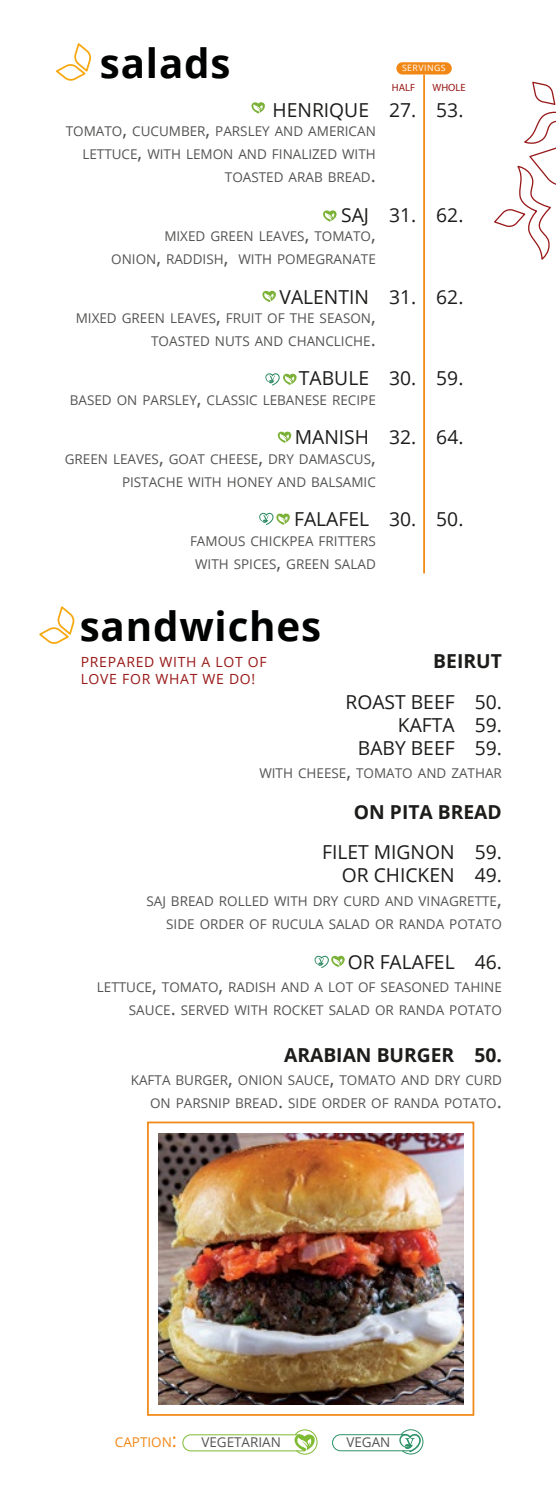
<style>
.page{position:relative;width:556px;height:1489px;background:#fff}
.page>*{position:absolute;margin:0;border:0;box-sizing:border-box;transform-origin:0 0}
.t1{font:700 40.25px "Open Sans";letter-spacing:.02em;color:#000101}
.t2{font:19.25px/23.1px "Open Sans";color:#1c1c1b;text-align:right}
.t3{font:700 19.25px "Open Sans";color:#1c1c1b}
.t4{font:14px/16.8px "Open Sans";letter-spacing:.05em;color:#981918}
.t5{font:13.47px/23.1px "Open Sans";color:#545453;text-align:right}
.t6{font:13.47px "Open Sans";color:#f18816}
.t7{font:10.5px "Myriad Pro";color:#981918}
.t8{font:8.75px "Open Sans";letter-spacing:.05em;color:#fff}
.s1{font-size:19.25px}
</style>
<div class="page">
<svg style="left:494px;top:81px;width:61px;height:179px"></svg>
<img style="left:158px;top:1133px;width:305px;height:270px">
<div style="left:147px;top:1121px;width:327px;height:294px;border:2px solid #f18816"></div>
<svg style="left:182px;top:1429px;width:136px;height:25px"></svg>
<svg style="left:332px;top:1429px;width:91px;height:25px"></svg>
<svg style="left:56px;top:43px;width:35px;height:38px"></svg>
<svg style="left:39px;top:606px;width:36px;height:38px"></svg>
<svg style="left:314px;top:955px;width:30px;height:12px"></svg>
<div style="left:396px;top:62px;width:55px;height:12px;background:#f18816;border-radius:6px"></div>
<hr style="left:423px;top:74px;width:2px;height:499px;background:#f18816">
<svg style="left:251px;top:102px;width:14px;height:11px"></svg>
<svg style="left:323px;top:210px;width:13px;height:12px"></svg>
<svg style="left:277px;top:431px;width:14px;height:12px"></svg>
<svg style="left:262px;top:290px;width:14px;height:12px"></svg>
<svg style="left:265px;top:373px;width:31px;height:12px"></svg>
<svg style="left:259px;top:512px;width:31px;height:13px"></svg>
<h1 class="t1" style="left:100px;top:35px;width:132px">salads</h1>
<p class="t8" style="left:402px;top:62px;width:45px">SERVINGS</p>
<h2 class="t2" style="left:272px;top:97px;width:192px">HENRIQUE 27. 53.</h2>
<p class="t5" style="left:66px;top:119px;width:311px">TOMATO<span class="s1">,</span> CUCUMBER<span class="s1">,</span> PARSLEY AND AMERICAN<br>LETTUCE<span class="s1">,</span> WITH LEMON AND FINALIZED WITH<br>TOASTED ARAB BREAD<span class="s1">.</span></p>
<h2 class="t2" style="left:341px;top:202px;width:124px">SAJ 31. 62.</h2>
<p class="t5" style="left:111px;top:224px;width:266px">MIXED GREEN LEAVES<span class="s1">,</span> TOMATO<span class="s1">,<br></span>ONION<span class="s1">,</span> RADDISH<span class="s1">,</span> WITH POMEGRANATE</p>
<h2 class="t2" style="left:279px;top:284px;width:185px">VALENTIN 31. 62.</h2>
<p class="t5" style="left:76px;top:306px;width:301px">MIXED GREEN LEAVES<span class="s1">,</span> FRUIT OF THE SEASON<span class="s1">,<br></span>TOASTED NUTS AND CHANCLICHE<span class="s1">.</span></p>
<h2 class="t2" style="left:299px;top:366px;width:166px">TABULE 30. 59.</h2>
<p class="t5" style="left:70px;top:388px;width:307px">BASED ON PARSLEY<span class="s1">,</span> CLASSIC LEBANESE RECIPE</p>
<h2 class="t2" style="left:294px;top:425px;width:170px">MANISH 32. 64.</h2>
<p class="t5" style="left:65px;top:447px;width:312px">GREEN LEAVES<span class="s1">,</span> GOAT CHEESE<span class="s1">,</span> DRY DAMASCUS<span class="s1">,<br></span>PISTACHE WITH HONEY AND BALSAMIC</p>
<h2 class="t2" style="left:294px;top:507px;width:171px">FALAFEL 30. 50.</h2>
<p class="t5" style="left:190px;top:529px;width:187px;text-align:center">FAMOUS CHICKPEA FRITTERS<br>WITH SPICES<span class="s1">,</span> GREEN SALAD</p>
<p class="t7" style="left:392px;top:81px;width:25px">HALF</p>
<p class="t7" style="left:432px;top:81px;width:35px">WHOLE</p>
<h1 class="t1" style="left:80px;top:598px;width:243px">sandwiches</h1>
<h2 class="t3" style="left:433px;top:647px;width:70px">BEIRUT</h2>
<h2 class="t2" style="left:345px;top:689px;width:158px">ROAST BEEF 50.<br>KAFTA 59.<br>BABY BEEF 59.</h2>
<p class="t5" style="left:259px;top:761px;width:244px">WITH CHEESE<span class="s1">,</span> TOMATO AND ZATHAR</p>
<h2 class="t3" style="left:354px;top:798px;width:149px">ON PITA BREAD</h2>
<h2 class="t2" style="left:322px;top:840px;width:181px">FILET MIGNON 59.<br>OR CHICKEN 49.</h2>
<p class="t5" style="left:146px;top:888px;width:357px">SAJ BREAD ROLLED WITH DRY CURD AND VINAGRETTE<span class="s1">,<br></span>SIDE ORDER OF RUCULA SALAD OR RANDA POTATO</p>
<h2 class="t2" style="left:347px;top:950px;width:155px">OR FALAFEL 46.</h2>
<p class="t5" style="left:97px;top:975px;width:406px">LETTUCE<span class="s1">,</span> TOMATO<span class="s1">,</span> RADISH AND A LOT OF SEASONED TAHINE<br>SAUCE<span class="s1">.</span> SERVED WITH ROCKET SALAD OR RANDA POTATO</p>
<h2 class="t3" style="left:284px;top:1041px;width:219px">ARABIAN BURGER 50.</h2>
<p class="t5" style="left:131px;top:1067px;width:372px">KAFTA BURGER<span class="s1">,</span> ONION SAUCE<span class="s1">,</span> TOMATO AND DRY CURD<br>ON PARSNIP BREAD<span class="s1">.</span> SIDE ORDER OF RANDA POTATO<span class="s1">.</span></p>
<p class="t4" style="left:81px;top:653px;width:187px">PREPARED WITH A LOT OF<br>LOVE FOR WHAT WE DO!</p>
<p class="t6" style="left:115px;top:1432px;width:64px">CAPTION<span class="s1">:</span></p>
<p class="t5" style="left:201px;top:1430px;width:81px">VEGETARIAN</p>
<p class="t5" style="left:346px;top:1430px;width:46px">VEGAN</p>
</div>
